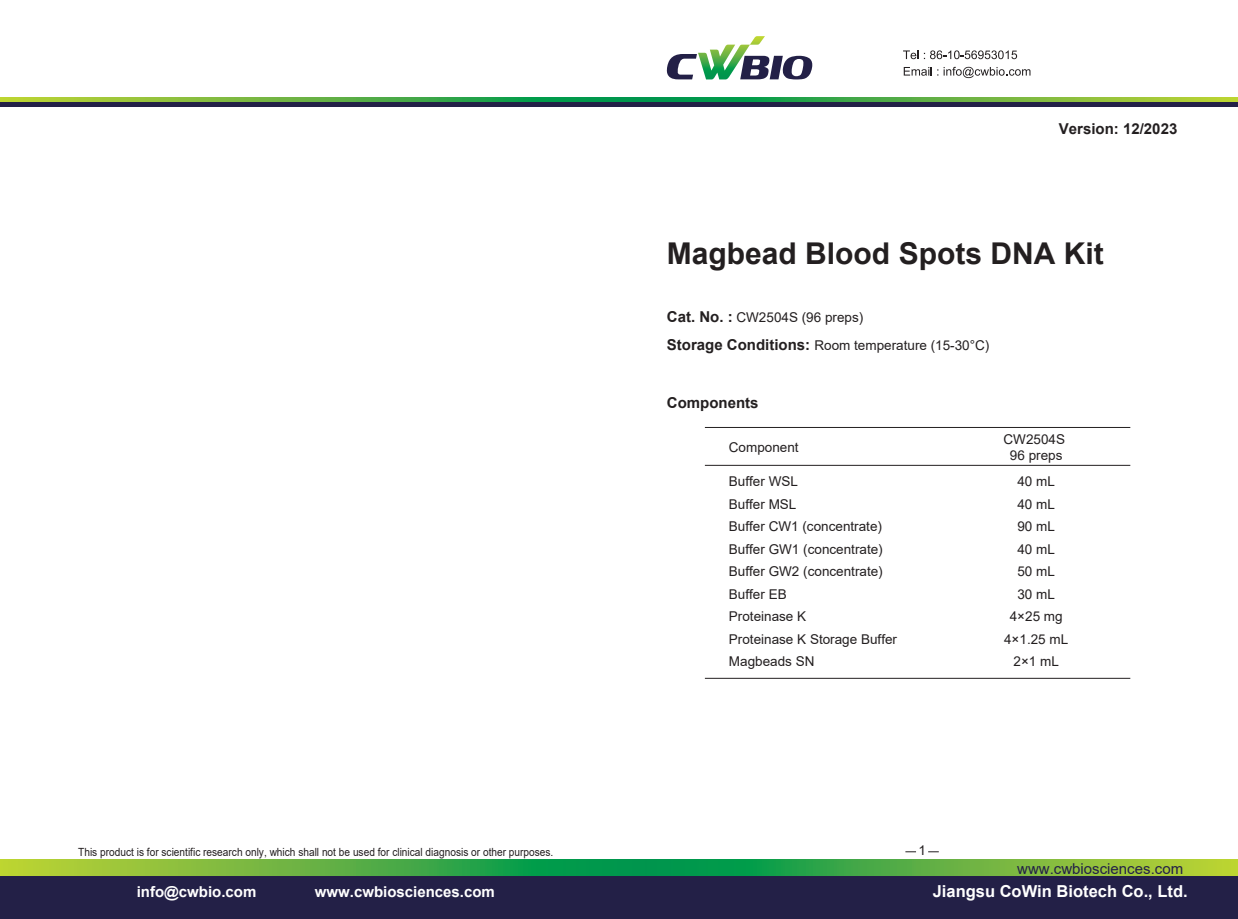
<style>
.page{position:relative;width:1238px;height:919px;background:#fff}
.page>*{position:absolute;margin:0;border:0;box-sizing:border-box;transform-origin:0 0}
.t1{font:700 30px "Arial";color:#231f20}
.t2{font:700 16.5px "Arial";color:#fff}
.t3{font:700 15px "Arial";color:#fff}
.t4{font:700 15px "Arial";color:#231f20}
.t5{font:15px "Arial";color:#232047}
.t6{font:13.5px/22.5px "Arial";color:#231f20}
.t7{font:11.25px "Arial";color:#231f20;scale:.9 1}
.s1{font-weight:700;font-size:15px}
</style>
<div class="page">
<div style="left:642px;top:874px;width:595px;height:44px;background:#232047"></div>
<svg style="left:646px;top:859px;width:591px;height:16px;background:#5bb142"></svg>
<div style="left:0;top:874px;width:646px;height:44px;background:#232047"></div>
<svg style="left:0;top:859px;width:646px;height:16px;background:#5bb142"></svg>
<svg style="left:646px;top:98px;width:591px;height:4px;background:#5bb142"></svg>
<hr style="left:642px;top:102px;width:595px;height:4px;background:#232047">
<svg style="left:0;top:98px;width:646px;height:4px;background:#5bb142"></svg>
<hr style="left:0;top:102px;width:646px;height:4px;background:#232047">
<svg style="left:666px;top:36px;width:146px;height:43px"></svg>
<svg style="left:903px;top:50px;width:114px;height:9px"></svg>
<svg style="left:903px;top:67px;width:28px;height:9px"></svg>
<svg style="left:937px;top:67px;width:93px;height:11px"></svg>
<hr style="left:705px;top:427px;width:425px;height:1px;background:#231f20">
<hr style="left:705px;top:465px;width:425px;height:1px;background:#231f20">
<hr style="left:705px;top:678px;width:425px;height:1px;background:#231f20">
<p class="t4" style="left:1058px;top:118px;width:120px">Version: 12/2023</p>
<h1 class="t1" style="left:666px;top:232px;width:438px">Magbead Blood Spots DNA Kit</h1>
<p class="t6" style="left:666px;top:303px;width:324px;line-height:28px"><span class="s1">Cat. No. :</span> CW2504S (96 preps)<br><span class="s1">Storage Conditions:</span> Room temperature (15-30°C)</p>
<p class="t4" style="left:666px;top:392px;width:93px">Components</p>
<p class="t6" style="left:729px;top:436px;width:71px">Component</p>
<p class="t6" style="left:1003px;top:431px;width:63px;line-height:16.5px;text-align:center">CW2504S<br>96 preps</p>
<p class="t6" style="left:729px;top:470px;width:170px">Buffer WSL<br>Buffer MSL<br>Buffer CW1 (concentrate)<br>Buffer GW1 (concentrate)<br>Buffer GW2 (concentrate)<br>Buffer EB<br>Proteinase K<br>Proteinase K Storage Buffer<br>Magbeads SN</p>
<p class="t6" style="left:1004px;top:470px;width:66px;text-align:center">40 mL<br>40 mL<br>90 mL<br>40 mL<br>50 mL<br>30 mL<br>4×25 mg<br>4×1.25 mL<br>2×1 mL</p>
<p class="t7" style="left:78px;top:844px;width:529px">This product is for scientific research only, which shall not be used for clinical diagnosis or other purposes.</p>
<p class="t6" style="left:918px;top:839px;width:9px">1</p>
<p class="t5" style="left:1017px;top:857px;width:167px">www.cwbiosciences.com</p>
<p class="t3" style="left:137px;top:880px;width:121px">info@cwbio.com</p>
<p class="t3" style="left:315px;top:880px;width:182px">www.cwbiosciences.com</p>
<p class="t2" style="left:932px;top:879px;width:256px">Jiangsu CoWin Biotech Co., Ltd.</p>
</div>
